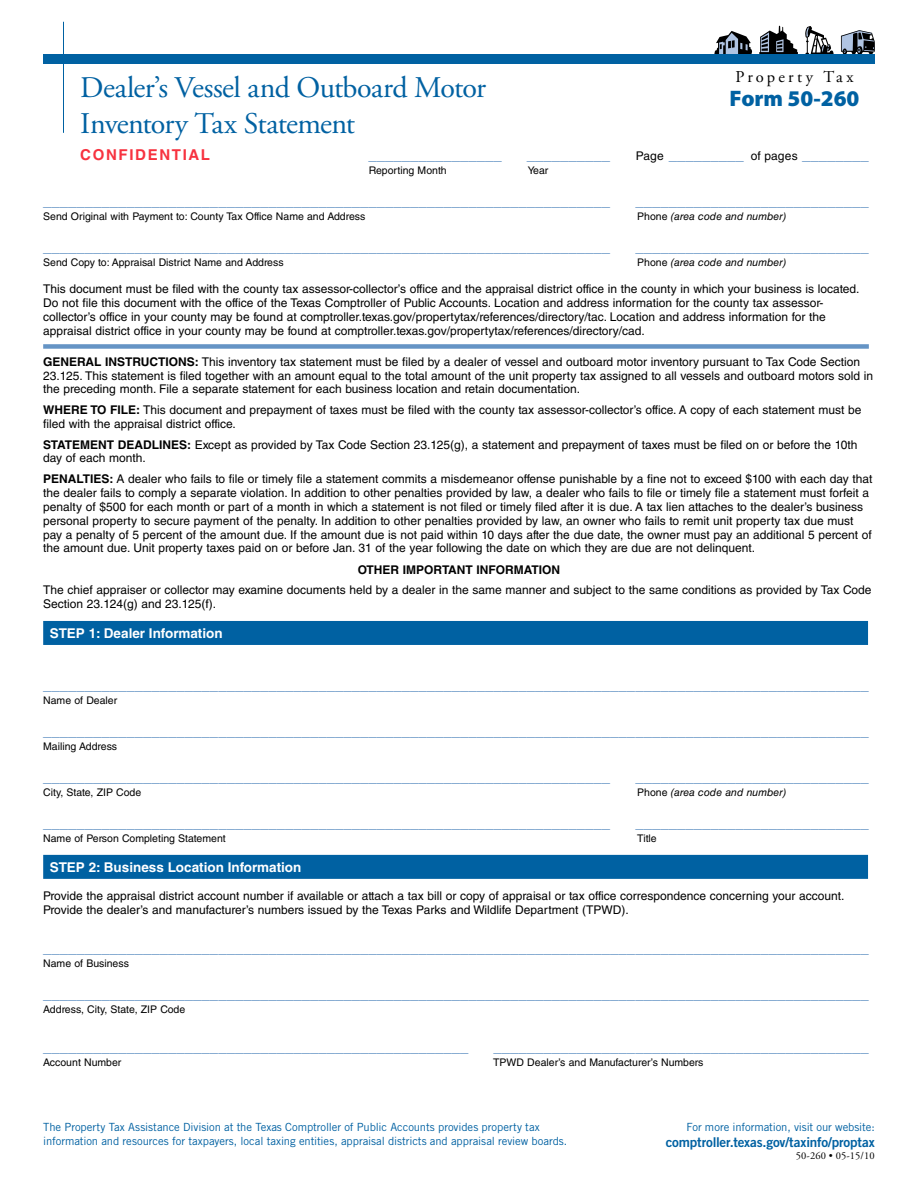
<style>
.page{position:relative;width:918px;height:1188px;background:#fff}
.page>*{position:absolute;margin:0;border:0;box-sizing:border-box;transform-origin:0 0}
.t1{font:30px "Adobe Garamond Pro";letter-spacing:-.025em;color:#0061a2}
.t2{font:900 22.5px "Myriad Pro";color:#0061a2}
.t3{font:16.5px "Adobe Garamond Pro";letter-spacing:.185em;color:#000}
.t4{font:15px "Helvetica LT Std";color:#6594c5}
.t5{font:700 15px "Helvetica LT Std";letter-spacing:.11em;color:#f7323f}
.t6{font:700 13.5px "Helvetica LT Std";color:#fff}
.t7{font:13.5px "Trade Gothic LT Std Bd 2";letter-spacing:-.01em;color:#0061a2}
.t8{font:12px/13.8px "Helvetica LT Std";color:#000}
.t9{font:700 12px "Helvetica LT Std";color:#000}
.t10{font:11.25px "Trade Gothic LT Std";letter-spacing:-.005em;color:#0061a2}
.t11{font:10.5px "Helvetica LT Std";color:#000}
.t12{font:italic 10.5px "Helvetica LT Std";color:#000}
.t13{font:10.5px "Adobe Garamond Pro";letter-spacing:.01em;color:#000}
.s1{font-size:12px;color:#000}
.s2{font-style:normal}
.s3{font-weight:700}
</style>
<div class="page">
<svg style="left:759px;top:26px;width:39px;height:28px"></svg>
<svg style="left:714px;top:31px;width:38px;height:23px"></svg>
<svg style="left:805px;top:26px;width:29px;height:28px"></svg>
<svg style="left:841px;top:30px;width:34px;height:24px"></svg>
<div style="left:43px;top:54px;width:832px;height:10px;background:#0061a2"></div>
<hr style="left:63px;top:22px;width:1px;height:111px;background:#0061a2">
<div style="left:43px;top:344px;width:826px;height:5px;background:#6594c5"></div>
<div style="left:43px;top:621px;width:825px;height:24px;background:#0061a2"></div>
<div style="left:43px;top:855px;width:825px;height:24px;background:#0061a2"></div>
<h1 class="t1" style="left:80px;top:69px;width:407px">Dealer’s Vessel and Outboard Motor</h1>
<h1 class="t1" style="left:80px;top:105px;width:276px">Inventory Tax Statement</h1>
<h2 class="t5" style="left:80px;top:145px;width:131px">CONFIDENTIAL</h2>
<p class="t4" style="left:368px;top:146px;width:135px">________________</p>
<p class="t3" style="left:735px;top:67px;width:120px">Property Tax</p>
<p class="t2" style="left:730px;top:86px;width:131px">Form 50-260</p>
<p class="t4" style="left:527px;top:146px;width:85px">__________</p>
<p class="t4" style="left:636px;top:146px;width:235px"><span class="s1">Page</span> _________ <span class="s1">of pages</span> ________</p>
<p class="t11" style="left:369px;top:164px;width:80px">Reporting Month</p>
<p class="t11" style="left:528px;top:164px;width:22px">Year</p>
<p class="t4" style="left:43px;top:192px;width:569px">____________________________________________________________________</p>
<p class="t4" style="left:635px;top:192px;width:235px">____________________________</p>
<p class="t11" style="left:43px;top:210px;width:324px">Send Original with Payment to: County Tax Office Name and Address</p>
<p class="t12" style="left:637px;top:210px;width:151px"><span class="s2">Phone</span> (area code and number)</p>
<p class="t11" style="left:43px;top:256px;width:242px">Send Copy to: Appraisal District Name and Address</p>
<p class="t12" style="left:637px;top:256px;width:151px"><span class="s2">Phone</span> (area code and number)</p>
<p class="t8" style="left:43px;top:282px;width:818px">This document must be filed with the county tax assessor-collector’s office and the appraisal district office in the county in which your business is located.<br>Do not file this document with the office of the Texas Comptroller of Public Accounts. Location and address information for the county tax assessor&shy;collector’s office in your county may be found at comptroller.texas.gov/propertytax/references/directory/tac. Location and address information for the appraisal district office in your county may be found at comptroller.texas.gov/propertytax/references/directory/cad.</p>
<h3 class="t8" style="left:43px;top:355px;width:819px"><span class="s3">GENERAL INSTRUCTIONS:</span> This inventory tax statement must be filed by a dealer of vessel and outboard motor inventory pursuant to Tax Code Section</h3>
<p class="t8" style="left:43px;top:368px;width:832px">23.125. This statement is filed together with an amount equal to the total amount of the unit property tax assigned to all vessels and outboard motors sold in the preceding month. File a separate statement for each business location and retain documentation.</p>
<h3 class="t8" style="left:43px;top:403px;width:820px"><span class="s3">WHERE TO FILE:</span> This document and prepayment of taxes must be filed with the county tax assessor-collector’s office. A copy of each statement must be</h3>
<p class="t8" style="left:43px;top:417px;width:194px">filed with the appraisal district office.</p>
<h3 class="t8" style="left:43px;top:437px;width:816px"><span class="s3">STATEMENT DEADLINES:</span> Except as provided by Tax Code Section 23.125(g), a statement and prepayment of taxes must be filed on or before the 10th</h3>
<p class="t8" style="left:43px;top:451px;width:104px">day of each month.</p>
<h3 class="t8" style="left:43px;top:472px;width:831px"><span class="s3">PENALTIES:</span> A dealer who fails to file or timely file a statement commits a misdemeanor offense punishable by a fine not to exceed $100 with each day that</h3>
<p class="t8" style="left:43px;top:486px;width:830px">the dealer fails to comply a separate violation. In addition to other penalties provided by law, a dealer who fails to file or timely file a statement must forfeit a penalty of $500 for each month or part of a month in which a statement is not filed or timely filed after it is due. A tax lien attaches to the dealer’s business personal property to secure payment of the penalty. In addition to other penalties provided by law, an owner who fails to remit unit property tax due must pay a penalty of 5 percent of the amount due. If the amount due is not paid within 10 days after the due date, the owner must pay an additional 5 percent of the amount due. Unit property taxes paid on or before Jan. 31 of the year following the date on which they are due are not delinquent.</p>
<h3 class="t9" style="left:358px;top:562px;width:204px">OTHER IMPORTANT INFORMATION</h3>
<p class="t8" style="left:43px;top:583px;width:830px">The chief appraiser or collector may examine documents held by a dealer in the same manner and subject to the same conditions as provided by Tax Code<br>Section 23.124(g) and 23.125(f).</p>
<h2 class="t6" style="left:50px;top:625px;width:174px">STEP 1: Dealer Information</h2>
<p class="t4" style="left:43px;top:238px;width:569px">____________________________________________________________________</p>
<p class="t4" style="left:635px;top:238px;width:235px">____________________________</p>
<p class="t4" style="left:43px;top:676px;width:827px">___________________________________________________________________________________________________</p>
<p class="t11" style="left:43px;top:694px;width:76px">Name of Dealer</p>
<p class="t11" style="left:43px;top:740px;width:76px">Mailing Address</p>
<p class="t11" style="left:43px;top:786px;width:100px">City, State, ZIP Code</p>
<p class="t12" style="left:637px;top:786px;width:151px"><span class="s2">Phone</span> (area code and number)</p>
<p class="t11" style="left:43px;top:832px;width:184px">Name of Person Completing Statement</p>
<p class="t11" style="left:637px;top:832px;width:21px">Title</p>
<h2 class="t6" style="left:50px;top:859px;width:253px">STEP 2: Business Location Information</h2>
<p class="t8" style="left:43px;top:888px;width:803px;line-height:14.4px">Provide the appraisal district account number if available or attach a tax bill or copy of appraisal or tax office correspondence concerning your account.<br>Provide the dealer’s and manufacturer’s numbers issued by the Texas Parks and Wildlife Department (TPWD).</p>
<p class="t4" style="left:43px;top:722px;width:827px">___________________________________________________________________________________________________</p>
<p class="t4" style="left:43px;top:768px;width:569px">____________________________________________________________________</p>
<p class="t4" style="left:635px;top:768px;width:235px">____________________________</p>
<p class="t4" style="left:43px;top:814px;width:569px">____________________________________________________________________</p>
<p class="t4" style="left:635px;top:814px;width:235px">____________________________</p>
<p class="t4" style="left:43px;top:939px;width:827px">___________________________________________________________________________________________________</p>
<p class="t11" style="left:43px;top:957px;width:87px">Name of Business</p>
<p class="t11" style="left:43px;top:1003px;width:144px">Address, City, State, ZIP Code</p>
<p class="t4" style="left:43px;top:985px;width:827px">___________________________________________________________________________________________________</p>
<p class="t4" style="left:43px;top:1038px;width:427px">___________________________________________________</p>
<p class="t4" style="left:494px;top:1038px;width:377px">_____________________________________________</p>
<p class="t11" style="left:43px;top:1056px;width:80px">Account Number</p>
<p class="t11" style="left:493px;top:1056px;width:212px">TPWD Dealer’s and Manufacturer’s Numbers</p>
<p class="t10" style="left:43px;top:1120px;width:498px">The Property Tax Assistance Division at the Texas Comptroller of Public Accounts provides property tax</p>
<p class="t10" style="left:686px;top:1120px;width:190px">For more information, visit our website:</p>
<p class="t10" style="left:43px;top:1134px;width:526px">information and resources for taxpayers, local taxing entities, appraisal districts and appraisal review boards.</p>
<p class="t7" style="left:666px;top:1134px;width:211px">comptroller.texas.gov/taxinfo/proptax</p>
<p class="t13" style="left:796px;top:1149px;width:80px">50-260 • 05-15/10</p>
</div>
